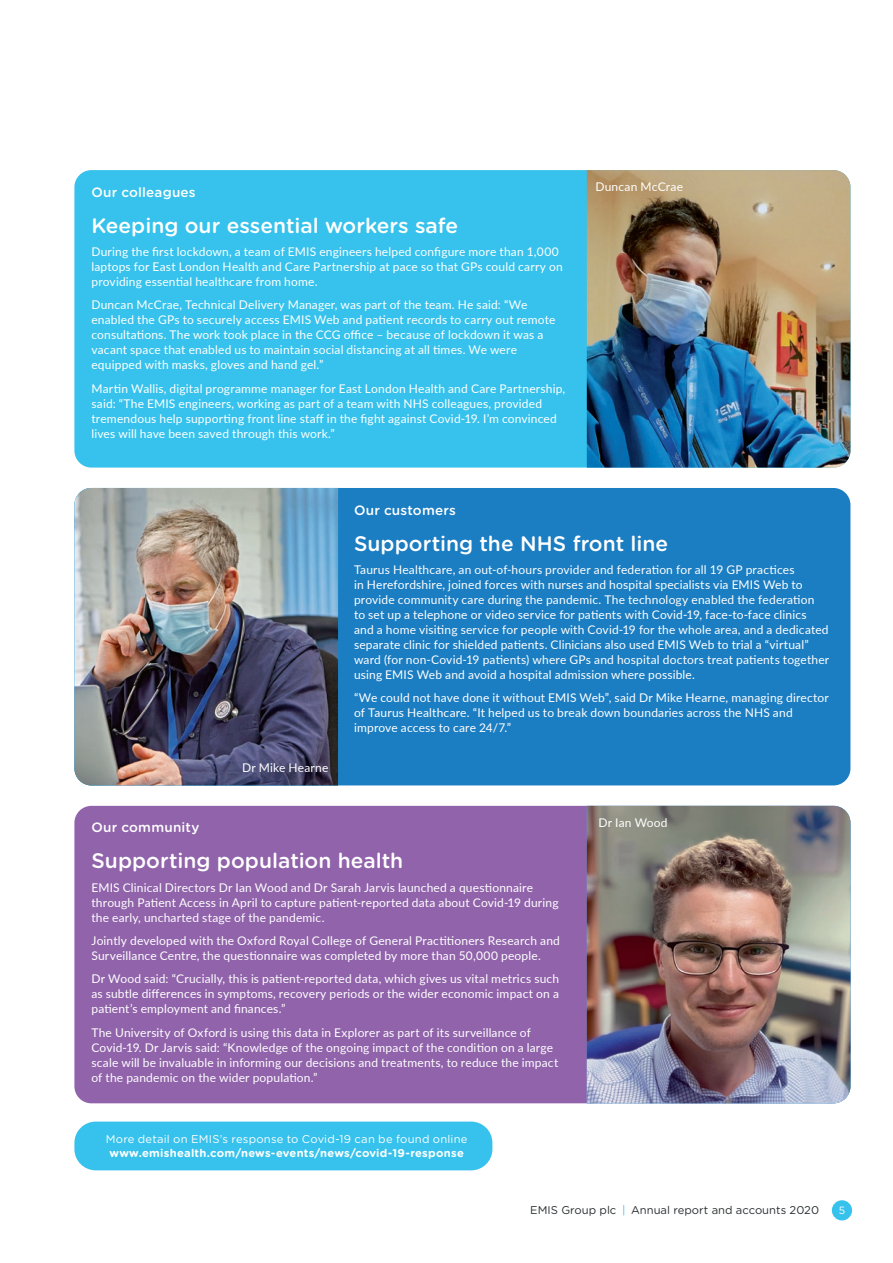
<style>
.page{position:relative;width:893px;height:1263px;background:#fff}
.page>*{position:absolute;margin:0;border:0;box-sizing:border-box;transform-origin:0 0}
.t1{font:500 21px "Gotham Rounded";color:#fff}
.t2{font:500 13.5px "Gotham Rounded";letter-spacing:.015em;color:#fff}
.t3{font:12px/15px "Lato";letter-spacing:.015em;color:#fff}
.t4{font:700 11.25px "Gotham Rounded";letter-spacing:.02em;color:#fff}
.t5{font:11.25px "Gotham Rounded";letter-spacing:.02em;color:#fff}
.t6{font:11.25px "Gotham Rounded";color:#2a2e30}
.t7{font:10.5px "Gotham Rounded";color:#fff}
.s1{color:#36c2ec}
</style>
<div class="page">
<div style="left:832px;top:1200px;width:20px;height:20px;background:#36c2ec;border-radius:50%"></div>
<div style="left:74px;top:170px;width:776px;height:298px;background:#36c2ec;border-radius:17px"></div>
<img style="left:587px;top:170px;width:263px;height:298px">
<div style="left:74px;top:488px;width:776px;height:297px;background:#1b7dc2;border-radius:17px"></div>
<img style="left:74px;top:488px;width:264px;height:297px">
<div style="left:74px;top:806px;width:776px;height:297px;background:#9063aa;border-radius:17px"></div>
<img style="left:587px;top:806px;width:263px;height:297px">
<div style="left:74px;top:1121px;width:418px;height:49px;background:#36c2ec;border-radius:21px"></div>
<p class="t2" style="left:91px;top:182px;width:106px">Our colleagues</p>
<h1 class="t1" style="left:91px;top:210px;width:368px">Keeping our essential workers safe</h1>
<p class="t3" style="left:91px;top:244px;width:473px">During the first lockdown, a team of EMIS engineers helped configure more than 1,000 laptops for East London Health and Care Partnership at pace so that GPs could carry on providing essential healthcare from home.</p>
<p class="t3" style="left:91px;top:297px;width:465px">Duncan McCrae, Technical Delivery Manager, was part of the team. He said: “We enabled the GPs to securely access EMIS Web and patient records to carry out remote consultations. The work took place in the CCG office – because of lockdown it was a vacant space that enabled us to maintain social distancing at all times. We were equipped with masks, gloves and hand gel.”</p>
<p class="t3" style="left:91px;top:380px;width:475px">Martin Wallis, digital programme manager for East London Health and Care Partnership, said: “The EMIS engineers, working as part of a team with NHS colleagues, provided tremendous help supporting front line staff in the fight against Covid-19. I’m convinced lives will have been saved through this work.”</p>
<p class="t3" style="left:595px;top:179px;width:89px">Duncan McCrae</p>
<p class="t3" style="left:242px;top:760px;width:88px">Dr Mike Hearne</p>
<p class="t2" style="left:354px;top:500px;width:103px">Our customers</p>
<h1 class="t1" style="left:354px;top:528px;width:316px">Supporting the NHS front line</h1>
<p class="t3" style="left:354px;top:562px;width:477px">Taurus Healthcare, an out-of-hours provider and federation for all 19 GP practices<br>in Herefordshire, joined forces with nurses and hospital specialists via EMIS Web to provide community care during the pandemic. The technology enabled the federation<br>to set up a telephone or video service for patients with Covid-19, face-to-face clinics and a home visiting service for people with Covid-19 for the whole area, and a dedicated separate clinic for shielded patients. Clinicians also used EMIS Web to trial a “virtual” ward (for non-Covid-19 patients) where GPs and hospital doctors treat patients together using EMIS Web and avoid a hospital admission where possible.</p>
<p class="t3" style="left:354px;top:690px;width:476px">“We could not have done it without EMIS Web”, said Dr Mike Hearne, managing director of Taurus Healthcare. “It helped us to break down boundaries across the NHS and improve access to care 24/7.”</p>
<p class="t2" style="left:91px;top:818px;width:109px">Our community</p>
<h1 class="t1" style="left:91px;top:846px;width:313px">Supporting population health</h1>
<p class="t3" style="left:91px;top:879px;width:469px">EMIS Clinical Directors Dr Ian Wood and Dr Sarah Jarvis launched a questionnaire through Patient Access in April to capture patient-reported data about Covid-19 during the early, uncharted stage of the pandemic.</p>
<p class="t3" style="left:91px;top:933px;width:470px">Jointly developed with the Oxford Royal College of General Practitioners Research and<br>Surveillance Centre, the questionnaire was completed by more than 50,000 people.</p>
<p class="t3" style="left:91px;top:971px;width:469px;text-align:justify">Dr Wood said: “Crucially, this is patient-reported data, which gives us vital metrics such as subtle differences in symptoms, recovery periods or the wider economic impact on a patient’s employment and finances.”</p>
<p class="t3" style="left:91px;top:1024px;width:468px">The University of Oxford is using this data in Explorer as part of its surveillance of Covid-19. Dr Jarvis said: “Knowledge of the ongoing impact of the condition on a large scale will be invaluable in informing our decisions and treatments, to reduce the impact of the pandemic on the wider population.”</p>
<p class="t5" style="left:106px;top:1131px;width:363px">More detail on EMIS’s response to Covid-19 can be found online</p>
<p class="t4" style="left:109px;top:1144px;width:356px">www.emishealth.com/news-events/news/covid-19-response</p>
<p class="t3" style="left:598px;top:815px;width:71px">Dr Ian Wood</p>
<p class="t6" style="left:530px;top:1202px;width:290px">EMIS Group plc <span class="s1">|</span> Annual report and accounts 2020</p>
<p class="t7" style="left:839px;top:1203px;width:8px">5</p>
</div>
